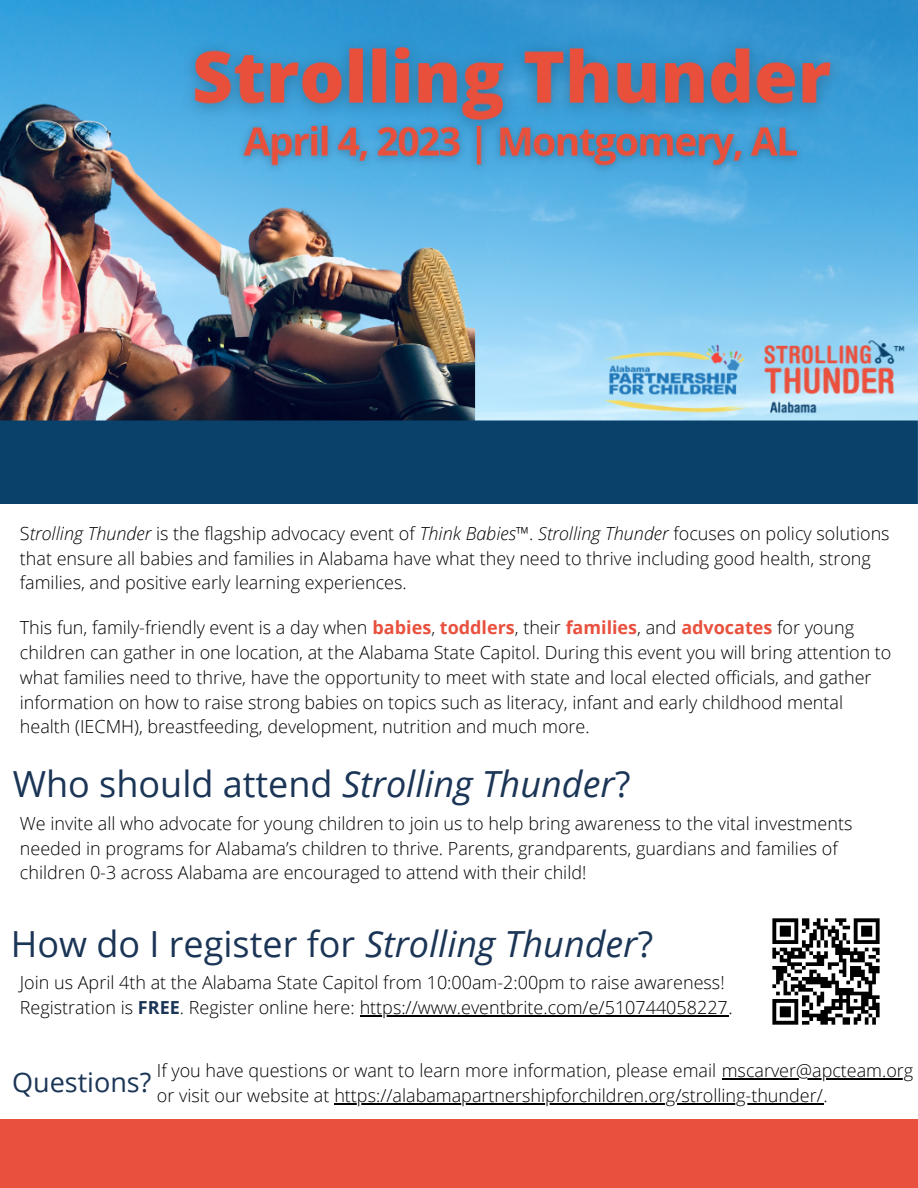
<style>
.page{position:relative;width:918px;height:1188px;background:#fff}
.page>*{position:absolute;margin:0;border:0;box-sizing:border-box;transform-origin:0 0}
.t1{font:36px "Open Sans";color:#1b3556}
.t2{font:27px "Open Sans";color:#1b3556}
.t3{font:300 18px/24.8px "Open Sans";color:#000}
.s1{font-style:italic}
.s2{font-weight:700;color:#e9503d}
.s3{font-weight:700;color:#1b3556}
</style>
<div class="page">
<div style="left:0;top:1119px;width:918px;height:69px;background:#e9503d"></div>
<img style="left:772px;top:918px;width:108px;height:107px">
<img style="left:0;top:0;width:918px;height:503px">
<hr style="left:360px;top:1015px;width:368px;height:1px;background:#000">
<hr style="left:722px;top:1078px;width:192px;height:1px;background:#000">
<hr style="left:334px;top:1103px;width:490px;height:1px;background:#000">
<p class="t3" style="left:20px;top:520px;width:871px">S<span class="s1">trolling Thunder</span> is the flagship advocacy event of <span class="s1">Think Babies</span>™. <span class="s1">Strolling Thunder</span> focuses on policy solutions that ensure all babies and families in Alabama have what they need to thrive including good health, strong families, and positive early learning experiences.</p>
<p class="t3" style="left:20px;top:615px;width:873px">This fun, family-friendly event is a day when <span class="s2">babies</span>, <span class="s2">toddlers</span>, their <span class="s2">families</span>, and <span class="s2">advocates</span> for young children can gather in one location, at the Alabama State Capitol. During this event you will bring attention to what families need to thrive, have the opportunity to meet with state and local elected officials, and gather information on how to raise strong babies on topics such as literacy, infant and early childhood mental health (IECMH), breastfeeding, development, nutrition and much more.</p>
<h1 class="t1" style="left:13px;top:758px;width:619px">Who should attend <span class="s1">Strolling Thunder</span>?</h1>
<p class="t3" style="left:20px;top:810px;width:834px">We invite all who advocate for young children to join us to help bring awareness to the vital investments needed in programs for Alabama’s children to thrive. Parents, grandparents, guardians and families of children 0-3 across Alabama are encouraged to attend with their child!</p>
<h1 class="t1" style="left:11px;top:918px;width:644px">How do I register for <span class="s1">Strolling Thunder</span>?</h1>
<p class="t3" style="left:20px;top:970px;width:714px">Join us April 4th at the Alabama State Capitol from 10:00am-2:00pm to raise awareness!<br>Registration is <span class="s3">FREE</span>. Register online here: https://www.eventbrite.com/e/510744058227.</p>
<h2 class="t2" style="left:12px;top:1063px;width:141px">Questions?</h2>
<p class="t3" style="left:157px;top:1058px;width:758px">If you have questions or want to learn more information, please email mscarver@apcteam.org or visit our website at https://alabamapartnershipforchildren.org/strolling-thunder/.</p>
</div>
